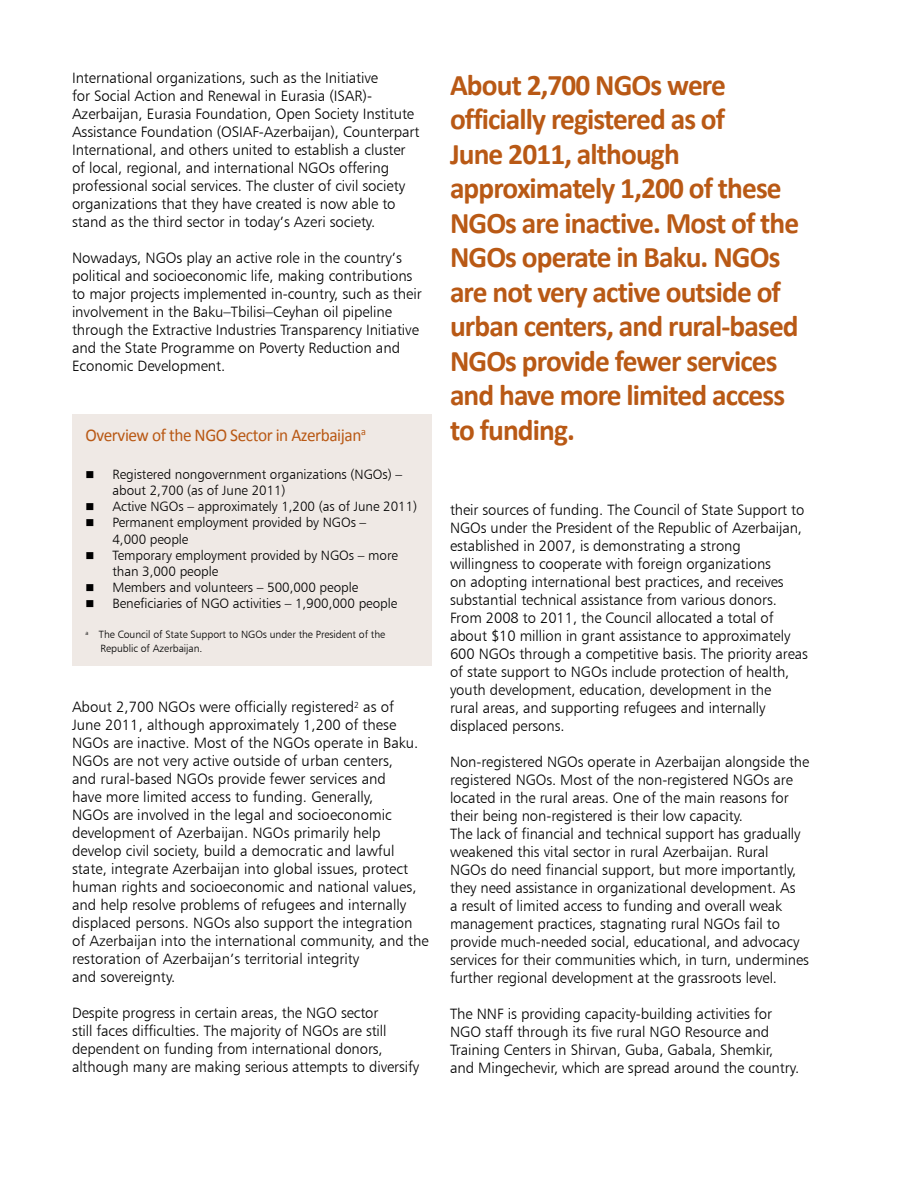
<style>
.page{position:relative;width:918px;height:1188px;background:#fff}
.page>*{position:absolute;margin:0;border:0;box-sizing:border-box;transform-origin:0 0}
.t1{font:700 30px/34.5px "Calibri";letter-spacing:-.03em;color:#b95915}
.t2{font:18px "Calibri";letter-spacing:-.025em;color:#b95915;scale:.96 1}
.t3{font:15px/18px "Humanist 777 BT Light B";letter-spacing:-.005em;color:#000}
.t4{font:13.5px/16.2px "Humanist 777 BT Light B";letter-spacing:-.005em;color:#000}
.t5{font:10.5px/13.5px "Humanist 777 BT Light B";letter-spacing:-.005em;color:#000}
</style>
<div class="page">
<div style="left:72px;top:414px;width:360px;height:251px;background:#efe9e5"></div>
<p class="t3" style="left:72px;top:69px;width:349px">International organizations, such as the Initiative<br>for Social Action and Renewal in Eurasia (ISAR)- Azerbaijan, Eurasia Foundation, Open Society Institute Assistance Foundation (OSIAF-Azerbaijan), Counterpart International, and others united to establish a cluster of local, regional, and international NGOs offering professional social services. The cluster of civil society organizations that they have created is now able to stand as the third sector in today’s Azeri society.</p>
<p class="t3" style="left:72px;top:249px;width:351px">Nowadays, NGOs play an active role in the country’s political and socioeconomic life, making contributions to major projects implemented in-country, such as their involvement in the Baku–Tbilisi–Ceyhan oil pipeline through the Extractive Industries Transparency Initiative and the State Programme on Poverty Reduction and Economic Development.</p>
<p class="t2" style="left:86px;top:424px;width:294px">Overview of the NGO Sector in Azerbaijan<sup>a</sup></p>
<p class="t4" style="left:112px;top:466px;width:306px">Registered nongovernment organizations (NGOs) – about 2,700 (as of June 2011)<br>Active NGOs – approximately 1,200 (as of June 2011)<br>Permanent employment provided by NGOs –<br>4,000 people<br>Temporary employment provided by NGOs – more than 3,000 people<br>Members and volunteers – 500,000 people Beneficiaries of NGO activities – 1,900,000 people</p>
<p class="t5" style="left:101px;top:628px;width:286px;text-indent:-15px"><sup>a</sup> The Council of State Support to NGOs under the President of the<br>Republic of Azerbaijan.</p>
<p class="t3" style="left:72px;top:698px;width:358px">About 2,700 NGOs were officially registered<sup>2</sup> as of<br>June 2011, although approximately 1,200 of these NGOs are inactive. Most of the NGOs operate in Baku.<br>NGOs are not very active outside of urban centers,<br>and rural-based NGOs provide fewer services and<br>have more limited access to funding. Generally,<br>NGOs are involved in the legal and socioeconomic development of Azerbaijan. NGOs primarily help develop civil society, build a democratic and lawful state, integrate Azerbaijan into global issues, protect human rights and socioeconomic and national values, and help resolve problems of refugees and internally displaced persons. NGOs also support the integration of Azerbaijan into the international community, and the restoration of Azerbaijan’s territorial integrity<br>and sovereignty.</p>
<p class="t3" style="left:72px;top:1004px;width:349px">Despite progress in certain areas, the NGO sector<br>still faces difficulties. The majority of NGOs are still dependent on funding from international donors, although many are making serious attempts to diversify</p>
<p class="t1" style="left:450px;top:66px;width:351px">About 2,700 NGOs were officially registered as of<br>June 2011, although approximately 1,200 of these<br>NGOs are inactive. Most of the<br>NGOs operate in Baku. NGOs are not very active outside of urban centers, and rural-based<br>NGOs provide fewer services and have more limited access to funding.</p>
<p class="t3" style="left:450px;top:501px;width:360px">their sources of funding. The Council of State Support to NGOs under the President of the Republic of Azerbaijan, established in 2007, is demonstrating a strong willingness to cooperate with foreign organizations<br>on adopting international best practices, and receives substantial technical assistance from various donors.<br>From 2008 to 2011, the Council allocated a total of about $10 million in grant assistance to approximately 600 NGOs through a competitive basis. The priority areas of state support to NGOs include protection of health, youth development, education, development in the<br>rural areas, and supporting refugees and internally displaced persons.</p>
<p class="t3" style="left:450px;top:753px;width:361px">Non-registered NGOs operate in Azerbaijan alongside the registered NGOs. Most of the non-registered NGOs are located in the rural areas. One of the main reasons for their being non-registered is their low capacity.<br>The lack of financial and technical support has gradually weakened this vital sector in rural Azerbaijan. Rural<br>NGOs do need financial support, but more importantly, they need assistance in organizational development. As<br>a result of limited access to funding and overall weak management practices, stagnating rural NGOs fail to provide much-needed social, educational, and advocacy services for their communities which, in turn, undermines further regional development at the grassroots level.</p>
<p class="t3" style="left:450px;top:1005px;width:351px">The NNF is providing capacity-building activities for NGO staff through its five rural NGO Resource and Training Centers in Shirvan, Guba, Gabala, Shemkir, and Mingechevir, which are spread around the country.</p>
</div>
